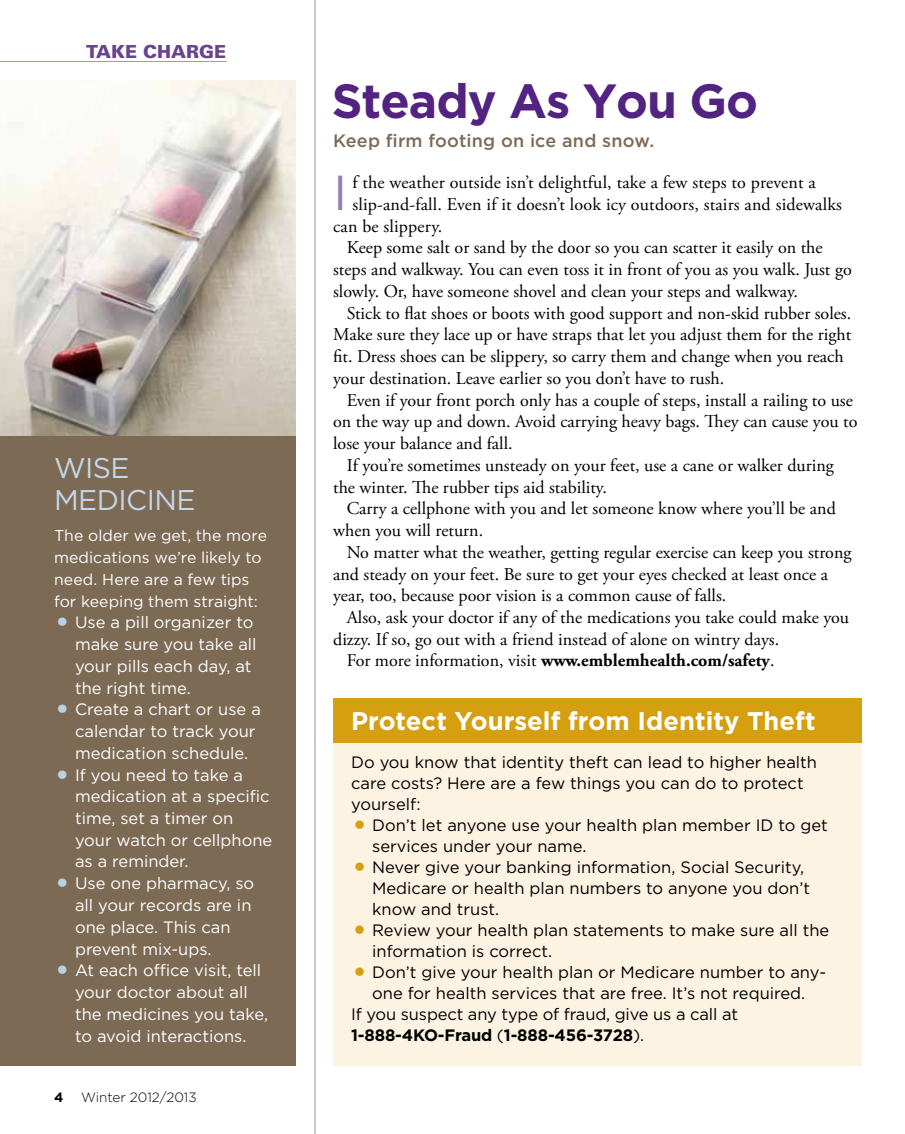
<style>
.page{position:relative;width:905px;height:1134px;background:#fff}
.page>*{position:absolute;margin:0;border:0;box-sizing:border-box;transform-origin:0 0}
.t1{font:49.05px "Gotham";color:#937db1}
.t2{font:700 48px "Gotham";letter-spacing:-.02em;color:#522380}
.t3{font:28.5px/31.5px "Gotham";color:#c2d8e7}
.t4{font:700 25.5px "Gotham";color:#fff}
.t5{font:18px "Adobe Garamond Pro";color:#000}
.t6{font:700 18px "Adobe Garamond Pro";color:#000}
.t7{font:500 18px "Gotham";letter-spacing:.01em;color:#7c6a55}
.t8{font:900 18px "Univers LT";color:#68448f}
.t9{font:16.5px/21px "Gotham";color:#000}
.t10{font:16.5px/21.8px "Gotham";color:#fff}
.t11{font:700 16.5px "Gotham";letter-spacing:-.01em;color:#000}
.t12{font:15.75px/21.8px "Gotham";color:#fff}
.t13{font:300 13.5px "Gotham";color:#000}
.t14{font:700 13.5px "Gotham";color:#000}
.s1{font-weight:400}
</style>
<div class="page">
<div style="left:333px;top:707px;width:528px;height:359px;background:#fdf3e2"></div>
<div style="left:333px;top:699px;width:528px;height:44px;background:#d59f10"></div>
<div style="left:0;top:422px;width:296px;height:644px;background:#7c6a55"></div>
<hr style="left:0;top:61px;width:226px;height:1px;background:#d59f10">
<hr style="left:314px;top:0;width:1px;height:1134px;background:#939598">
<img style="left:0;top:80px;width:296px;height:355px">
<p class="t8" style="left:86px;top:40px;width:141px">TAKE CHARGE</p>
<h3 class="t3" style="left:54px;top:452px;width:46px">Wise<br>Medicine</h3>
<p class="t12" style="left:54px;top:524px;width:214px">The older we get, the more medications we’re likely to need. Here are a few tips for keeping them straight:</p>
<p class="t10" style="left:75px;top:611px;width:199px">Use a pill organizer to make sure you take all your pills each day, at the right time.<br>Create a chart or use a calendar to track your medication schedule.<br>If you need to take a medication at a specific time, set a timer on your watch or cellphone as a reminder.<br>Use one pharmacy, so all your records are in one place. This can prevent mix-ups.<br>At each office visit, tell your doctor about all the medicines you take, to avoid interactions.</p>
<p class="t14" style="left:54px;top:1088px;width:11px">4</p>
<p class="t13" style="left:81px;top:1089px;width:117px">Winter 2012/2013</p>
<h2 class="t2" style="left:332px;top:69px;width:428px">Steady As You Go</h2>
<p class="t7" style="left:333px;top:129px;width:322px">Keep firm footing on ice and snow.</p>
<h1 class="t1" style="left:333px;top:161px;width:16px">I</h1>
<p class="t5" style="left:352px;top:172px;width:465px">f the weather outside isn’t delightful, take a few steps to prevent a</p>
<p class="t5" style="left:352px;top:193px;width:491px">slip-and-fall. Even if it doesn’t look icy outdoors, stairs and sidewalks</p>
<p class="t5" style="left:333px;top:215px;width:111px">can be slippery.</p>
<p class="t5" style="left:346px;top:237px;width:477px">Keep some salt or sand by the door so you can scatter it easily on the</p>
<p class="t5" style="left:333px;top:259px;width:520px">steps and walkway. You can even toss it in front of you as you walk. Just go</p>
<p class="t5" style="left:333px;top:280px;width:466px">slowly. Or, have someone shovel and clean your steps and walkway.</p>
<p class="t5" style="left:346px;top:302px;width:506px">Stick to flat shoes or boots with good support and non-skid rubber soles.</p>
<p class="t5" style="left:333px;top:324px;width:519px">Make sure they lace up or have straps that let you adjust them for the right</p>
<p class="t5" style="left:333px;top:346px;width:512px">fit. Dress shoes can be slippery, so carry them and change when you reach</p>
<p class="t5" style="left:333px;top:367px;width:392px">your destination. Leave earlier so you don’t have to rush.</p>
<p class="t5" style="left:346px;top:389px;width:507px">Even if your front porch only has a couple of steps, install a railing to use</p>
<p class="t5" style="left:333px;top:411px;width:525px">on the way up and down. Avoid carrying heavy bags. They can cause you to</p>
<p class="t5" style="left:333px;top:433px;width:181px">lose your balance and fall.</p>
<p class="t5" style="left:346px;top:454px;width:488px">If you’re sometimes unsteady on your feet, use a cane or walker during</p>
<p class="t5" style="left:333px;top:476px;width:275px">the winter. The rubber tips aid stability.</p>
<p class="t5" style="left:346px;top:498px;width:490px">Carry a cellphone with you and let someone know where you’ll be and</p>
<p class="t5" style="left:333px;top:520px;width:151px">when you will return.</p>
<p class="t5" style="left:346px;top:541px;width:506px">No matter what the weather, getting regular exercise can keep you strong</p>
<p class="t5" style="left:333px;top:563px;width:496px">and steady on your feet. Be sure to get your eyes checked at least once a</p>
<p class="t5" style="left:333px;top:585px;width:394px">year, too, because poor vision is a common cause of falls.</p>
<p class="t5" style="left:346px;top:607px;width:504px">Also, ask your doctor if any of the medications you take could make you</p>
<p class="t5" style="left:333px;top:628px;width:447px">dizzy. If so, go out with a friend instead of alone on wintry days.</p>
<p class="t6" style="left:346px;top:650px;width:429px"><span class="s1">For more information, visit</span> www.emblemhealth.com/safety<span class="s1">.</span></p>
<h3 class="t4" style="left:351px;top:704px;width:466px">Protect Yourself from I dentity Theft</h3>
<p class="t9" style="left:351px;top:751px;width:467px">Do you know that identity theft can lead to higher health care costs? Here are a few things you can do to protect yourself:</p>
<p class="t9" style="left:372px;top:814px;width:457px">Don’t let anyone use your health plan member ID to get</p>
<p class="t9" style="left:372px;top:835px;width:216px">services under your name.</p>
<p class="t9" style="left:372px;top:856px;width:433px">Never give your banking information, Social Security,</p>
<p class="t9" style="left:372px;top:877px;width:439px">Medicare or health plan numbers to anyone you don’t</p>
<p class="t9" style="left:372px;top:899px;width:128px">know and trust.</p>
<p class="t9" style="left:372px;top:919px;width:458px">Review your health plan statements to make sure all the</p>
<p class="t9" style="left:372px;top:940px;width:181px">information is correct.</p>
<p class="t9" style="left:372px;top:961px;width:455px">Don’t give your health plan or Medicare number to any-</p>
<p class="t9" style="left:372px;top:982px;width:434px">one for health services that are free. It’s not required.</p>
<p class="t9" style="left:351px;top:1004px;width:388px">If you suspect any type of fraud, give us a call at</p>
<p class="t11" style="left:351px;top:1024px;width:294px">1-888-4KO-Fraud <span class="s1">(</span>1-888-456-3728<span class="s1">).</span></p>
</div>
